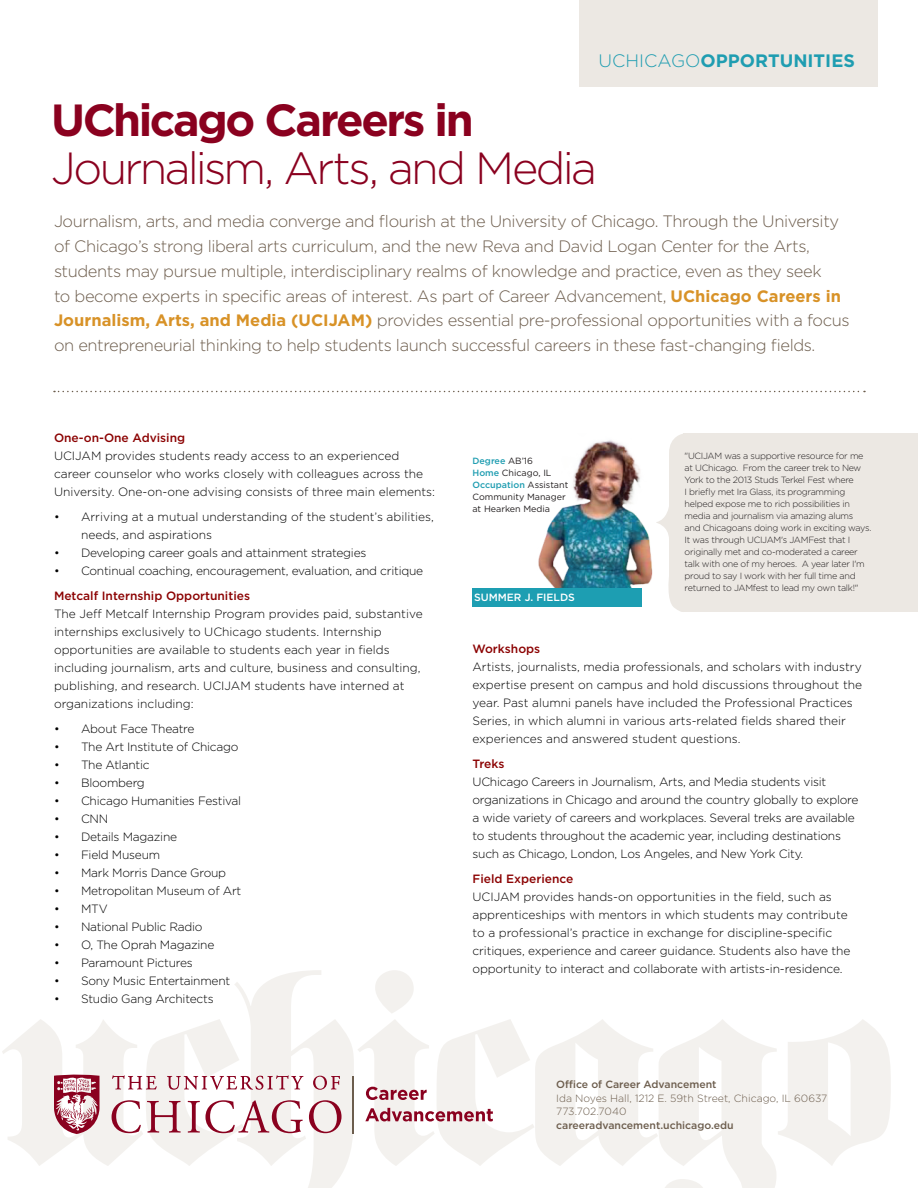
<style>
.page{position:relative;width:918px;height:1188px;background:#fff}
.page>*{position:absolute;margin:0;border:0;box-sizing:border-box;transform-origin:0 0}
.t1{font:300 45px "Gotham";letter-spacing:-.06em;color:#8a011f}
.t2{font:700 45px "Gotham";letter-spacing:-.055em;color:#8a011f}
.t3{font:700 18px "Gotham";color:#1f9db1}
.t4{font:300 16.5px/24.8px "Gotham";letter-spacing:-.025em;color:#6d5d4d}
.t5{font:300 12px/18px "Gotham";letter-spacing:-.01em;color:#000}
.t6{font:500 12px "Gotham";color:#8b0202}
.t7{font:300 10.5px/13.5px "Gotham";color:#6c5d4d}
.t8{font:500 10.5px "Gotham";color:#6c5d4d}
.t9{font:500 10.5px "Gotham";color:#fff}
.t10{font:300 9px/12px "Gotham";letter-spacing:-.03em;color:#231f20}
.t11{font:9px/12px "Gotham";color:#231f20}
.s1{font-weight:300}
.s2{font-weight:700;color:#d89227}
.s3{font-weight:500;color:#1f9db1}
</style>
<div class="page">
<svg style="left:366px;top:1087px;width:61px;height:13px"></svg>
<svg style="left:365px;top:1108px;width:128px;height:14px"></svg>
<svg style="left:54px;top:1075px;width:288px;height:59px"></svg>
<hr style="left:353px;top:1076px;width:1px;height:57px;background:#6c5d4d">
<div style="left:579px;top:0;width:299px;height:87px;background:#ece8e3"></div>
<svg style="left:54px;top:391px;width:811px;height:1px"></svg>
<img style="left:538px;top:440px;width:115px;height:149px">
<div style="left:684px;top:434px;width:234px;height:178px;background:#ece8e3"></div>
<svg style="left:656px;top:434px;width:28px;height:178px"></svg>
<div style="left:472px;top:589px;width:170px;height:18px;background:#1d9eb2"></div>
<h2 class="t3" style="left:599px;top:49px;width:258px"><span class="s1">UCHICAGO</span>OPPORTUNITIES</h2>
<h1 class="t2" style="left:51px;top:90px;width:424px">UChicago Careers in</h1>
<h1 class="t1" style="left:51px;top:140px;width:547px">Journalism, Arts, and Media</h1>
<p class="t4" style="left:54px;top:209px;width:797px">Journalism, arts, and media converge and flourish at the University of Chicago. Through the University of Chicago’s strong liberal arts curriculum, and the new Reva and David Logan Center for the Arts, students may pursue multiple, interdisciplinary realms of knowledge and practice, even as they seek<br>to become experts in specific areas of interest. As part of Career Advancement, <span class="s2">UChicago Careers in Journalism, Arts, and Media (UCIJAM)</span> provides essential pre-professional opportunities with a focus on entrepreneurial thinking to help students launch successful careers in these fast-changing fields.</p>
<p class="t6" style="left:54px;top:430px;width:133px">One-on-One Advising</p>
<p class="t5" style="left:54px;top:447px;width:383px">UCIJAM provides students ready access to an experienced career counselor who works closely with colleagues across the<br>University. One-on-one advising consists of three main elements:</p>
<p class="t5" style="left:81px;top:508px;width:354px;text-indent:-27px">• Arriving at a mutual understanding of the student’s abilities, needs, and aspirations</p>
<p class="t5" style="left:54px;top:544px;width:314px">• Developing career goals and attainment strategies</p>
<p class="t5" style="left:54px;top:562px;width:371px">• Continual coaching, encouragement, evaluation, and critique</p>
<p class="t6" style="left:54px;top:588px;width:198px">Metcalf Internship Opportunities</p>
<p class="t5" style="left:54px;top:604px;width:370px">The Jeff Metcalf Internship Program provides paid, substantive internships exclusively to UChicago students. Internship opportunities are available to students each year in fields including journalism, arts and culture, business and consulting, publishing, and research. UCIJAM students have interned at organizations including:</p>
<p class="t5" style="left:54px;top:719px;width:142px">• About Face Theatre</p>
<p class="t5" style="left:54px;top:737px;width:186px">• The Art Institute of Chicago</p>
<p class="t5" style="left:54px;top:755px;width:97px">• The Atlantic</p>
<p class="t5" style="left:54px;top:773px;width:92px">• Bloomberg</p>
<p class="t5" style="left:54px;top:791px;width:189px">• Chicago Humanities Festival</p>
<p class="t5" style="left:54px;top:809px;width:56px">• CNN</p>
<p class="t5" style="left:54px;top:827px;width:125px">• Details Magazine</p>
<p class="t5" style="left:54px;top:845px;width:108px">• Field Museum</p>
<p class="t5" style="left:54px;top:863px;width:174px">• Mark Morris Dance Group</p>
<p class="t5" style="left:54px;top:881px;width:189px">• Metropolitan Museum of Art</p>
<p class="t5" style="left:54px;top:899px;width:55px">• MTV</p>
<p class="t5" style="left:54px;top:917px;width:150px">• National Public Radio</p>
<p class="t5" style="left:54px;top:935px;width:162px">• O, The Oprah Magazine</p>
<p class="t5" style="left:54px;top:953px;width:140px">• Paramount Pictures</p>
<p class="t5" style="left:54px;top:971px;width:178px">• Sony Music Entertainment</p>
<p class="t5" style="left:54px;top:989px;width:161px">• Studio Gang Architects</p>
<p class="t11" style="left:472px;top:454px;width:97px"><span class="s3">Degree</span> AB’16<br><span class="s3">Home</span> Chicago, IL<br><span class="s3">Occupation</span> Assistant<br>Community Manager at Hearken Media</p>
<p class="t10" style="left:685px;top:450px;width:188px">"UCIJAM was a supportive resource for me at UChicago. From the career trek to New York to the 2013 Studs Terkel Fest where<br>I briefly met Ira Glass, its programming helped expose me to rich possibilities in media and journalism via amazing alums and Chicagoans doing work in exciting ways.<br>It was through UCIJAM's JAMFest that I originally met and co-moderated a career talk with one of my heroes. A year later I'm proud to say I work with her full time and returned to JAMfest to lead my own talk!"</p>
<p class="t9" style="left:474px;top:590px;width:102px">SUMMER J. FIELDS</p>
<p class="t6" style="left:472px;top:641px;width:69px">Workshops</p>
<p class="t5" style="left:472px;top:658px;width:391px">Artists, journalists, media professionals, and scholars with industry expertise present on campus and hold discussions throughout the year. Past alumni panels have included the Professional Practices Series, in which alumni in various arts-related fields shared their experiences and answered student questions.</p>
<p class="t6" style="left:472px;top:756px;width:33px">Treks</p>
<p class="t5" style="left:472px;top:772px;width:388px">UChicago Careers in Journalism, Arts, and Media students visit organizations in Chicago and around the country globally to explore a wide variety of careers and workplaces. Several treks are available to students throughout the academic year, including destinations such as Chicago, London, Los Angeles, and New York City.</p>
<p class="t6" style="left:472px;top:871px;width:102px">Field Experience</p>
<p class="t5" style="left:472px;top:887px;width:379px">UCIJAM provides hands-on opportunities in the field, such as apprenticeships with mentors in which students may contribute to a professional’s practice in exchange for discipline-specific critiques, experience and career guidance. Students also have the opportunity to interact and collaborate with artists-in-residence.</p>
<p class="t8" style="left:556px;top:1078px;width:162px">Office of Career Advancement</p>
<p class="t7" style="left:556px;top:1091px;width:273px">Ida Noyes Hall, 1212 E. 59th Street, Chicago, IL 60637<br>773.702.7040</p>
<p class="t8" style="left:556px;top:1118px;width:179px">careeradvancement.uchicago.edu</p>
</div>
